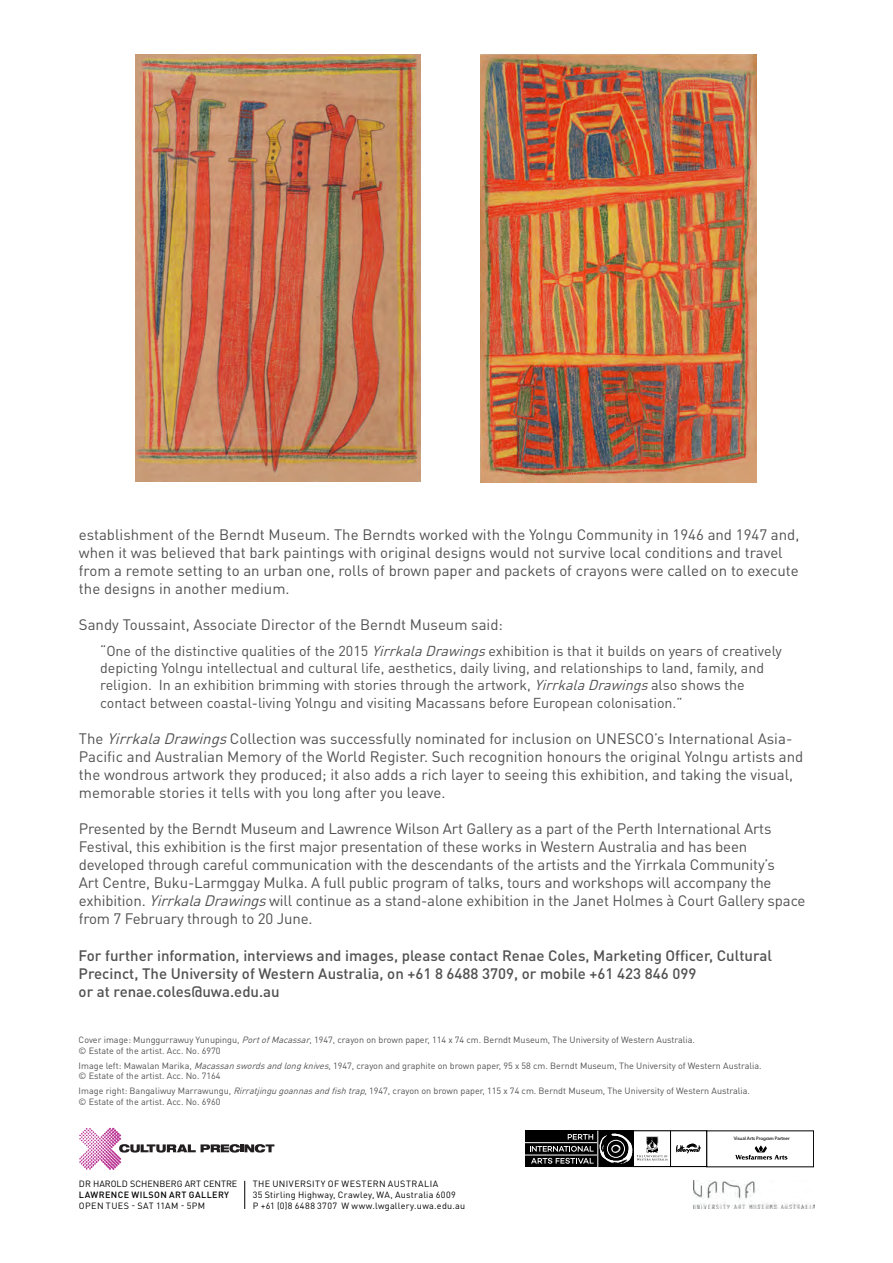
<style>
.page{position:relative;width:893px;height:1263px;background:#fff}
.page>*{position:absolute;margin:0;border:0;box-sizing:border-box;transform-origin:0 0}
.t1{font:15px/18px "DIN Pro";letter-spacing:-.005em;color:#525152}
.t2{font:500 15px/18px "DIN Pro";color:#525152}
.t3{font:14.25px/17.4px "DIN Pro";color:#525152}
.t4{font:9px/10.8px "DIN Pro";color:#525152}
.t5{font:9px/10.8px "DINOT";letter-spacing:.03em;color:#000}
.t6{font:9px "DINOT";color:#000}
.t7{font:500 9px "DIN Pro";letter-spacing:.04em;color:#000}
.t8{font:4.95px "Gibson";color:#000}
.s1{font-style:italic}
</style>
<div class="page">
<svg style="left:244px;top:1181px;width:1px;height:28px"></svg>
<img style="left:694px;top:1180px;width:121px;height:29px">
<img style="left:136px;top:54px;width:285px;height:427px">
<img style="left:480px;top:54px;width:277px;height:428px">
<svg style="left:735px;top:1145px;width:52px;height:14px"></svg>
<div style="left:525px;top:1131px;width:73px;height:36px;background:#000"></div>
<hr style="left:525px;top:1142px;width:73px;height:1px;background:#fff">
<hr style="left:525px;top:1155px;width:73px;height:1px;background:#fff">
<svg style="left:530px;top:1131px;width:177px;height:36px"></svg>
<svg style="left:79px;top:1128px;width:195px;height:42px"></svg>
<p class="t1" style="left:79px;top:525px;width:722px">establishment of the Berndt Museum. The Berndts worked with the Yolngu Community in 1946 and 1947 and, when it was believed that bark paintings with original designs would not survive local conditions and travel from a remote setting to an urban one, rolls of brown paper and packets of crayons were called on to execute the designs in another medium.</p>
<p class="t1" style="left:79px;top:615px;width:426px">Sandy Toussaint, Associate Director of the Berndt Museum said:</p>
<p class="t3" style="left:100px;top:641px;width:683px">“One of the distinctive qualities of the 2015 <span class="s1">YirrkalaDrawings</span>exhibition is that it builds on years of creatively depicting Yolngu intellectual and cultural life, aesthetics, daily living, and relationships to land, family, and religion. In an exhibition brimming with stories through the artwork, <span class="s1">YirrkalaDrawings</span>also shows the contact between coastal-living Yolngu and visiting Macassans before European colonisation.”</p>
<p class="t1" style="left:79px;top:729px;width:726px">The <span class="s1">YirrkalaDrawings</span>Collection was successfully nominated for inclusion on UNESCO’s International Asia-Pacific and Australian Memory of the World Register. Such recognition honours the original Yolngu artists and the wondrous artwork they produced; it also adds a rich layer to seeing this exhibition, and taking the visual, memorable stories it tells with you long after you leave.</p>
<p class="t1" style="left:79px;top:819px;width:728px">Presented by the Berndt Museum and Lawrence Wilson Art Gallery as a part of the Perth International Arts Festival, this exhibition is the first major presentation of these works in Western Australia and has been developed through careful communication with the descendants of the artists and the Yirrkala Community’s<br>Art Centre, Buku-Larmggay Mulka. A full public program of talks, tours and workshops will accompany the exhibition. <span class="s1">YirrkalaDrawings</span>will continue as a stand-alone exhibition in the Janet Holmes à Court Gallery space from 7 February through to 20 June.</p>
<p class="t2" style="left:79px;top:946px;width:695px">For further information, interviews and images, please contact Renae Coles, Marketing Officer, Cultural<br>Precinct, The University of Western Australia, on +61 8 6488 3709, or mobile +61 423 846 099<br>or at renae.coles@uwa.edu.au</p>
<p class="t4" style="left:79px;top:1034px;width:618px">Cover image: Munggurrawuy Yunupingu, <span class="s1">PortofMacassar</span>, 1947, crayon on brown paper, 114 x 74 cm. Berndt Museum, The University of Western Australia. © Estate of the artist. Acc. No. 6970</p>
<p class="t4" style="left:79px;top:1059px;width:684px">Image left: Mawalan Marika, <span class="s1">Macassanswordsandlongknives</span>, 1947, crayon and graphite on brown paper, 95 x 58 cm. Berndt Museum, The University of Western Australia. © Estate of the artist. Acc. No. 7164</p>
<p class="t4" style="left:79px;top:1085px;width:673px">Image right: Bangaliwuy Marrawungu, <span class="s1">Rirratjingugoannasandfishtrap</span>, 1947, crayon on brown paper, 115 x 74 cm. Berndt Museum, The University of Western Australia. © Estate of the artist. Acc. No. 6960</p>
<p class="t6" style="left:79px;top:1178px;width:160px">DR HAROLD SCHENBERG ART CENTRE</p>
<p class="t7" style="left:79px;top:1189px;width:63px">la wre nce wilso</p>
<p class="t7" style="left:160px;top:1189px;width:16px">n art</p>
<p class="t7" style="left:189px;top:1189px;width:9px">galler</p>
<p class="t7" style="left:224px;top:1189px;width:6px">y</p>
<p class="t5" style="left:79px;top:1200px;width:16px">Open</p>
<p class="t5" style="left:106px;top:1200px;width:15px">Tues</p>
<p class="t5" style="left:131px;top:1200px;width:75px">- Sat 11am - 5pm</p>
<p class="t5" style="left:253px;top:1178px;width:9px">The</p>
<p class="t5" style="left:272px;top:1178px;width:25px">Un ivers</p>
<p class="t5" style="left:312px;top:1178px;width:40px">ity of Western</p>
<p class="t5" style="left:388px;top:1178px;width:15px">Austral</p>
<p class="t5" style="left:253px;top:1178px;width:214px;text-indent:177px">ia<br>35 Stirling Highway, Crawley, WA, Australia 6009<br>P +61 (0)8 6488 3707 W www.lwgallery.uwa.edu.au</p>
<p class="t8" style="left:734px;top:1135px;width:58px">Visual Arts Program Partner</p>
</div>
